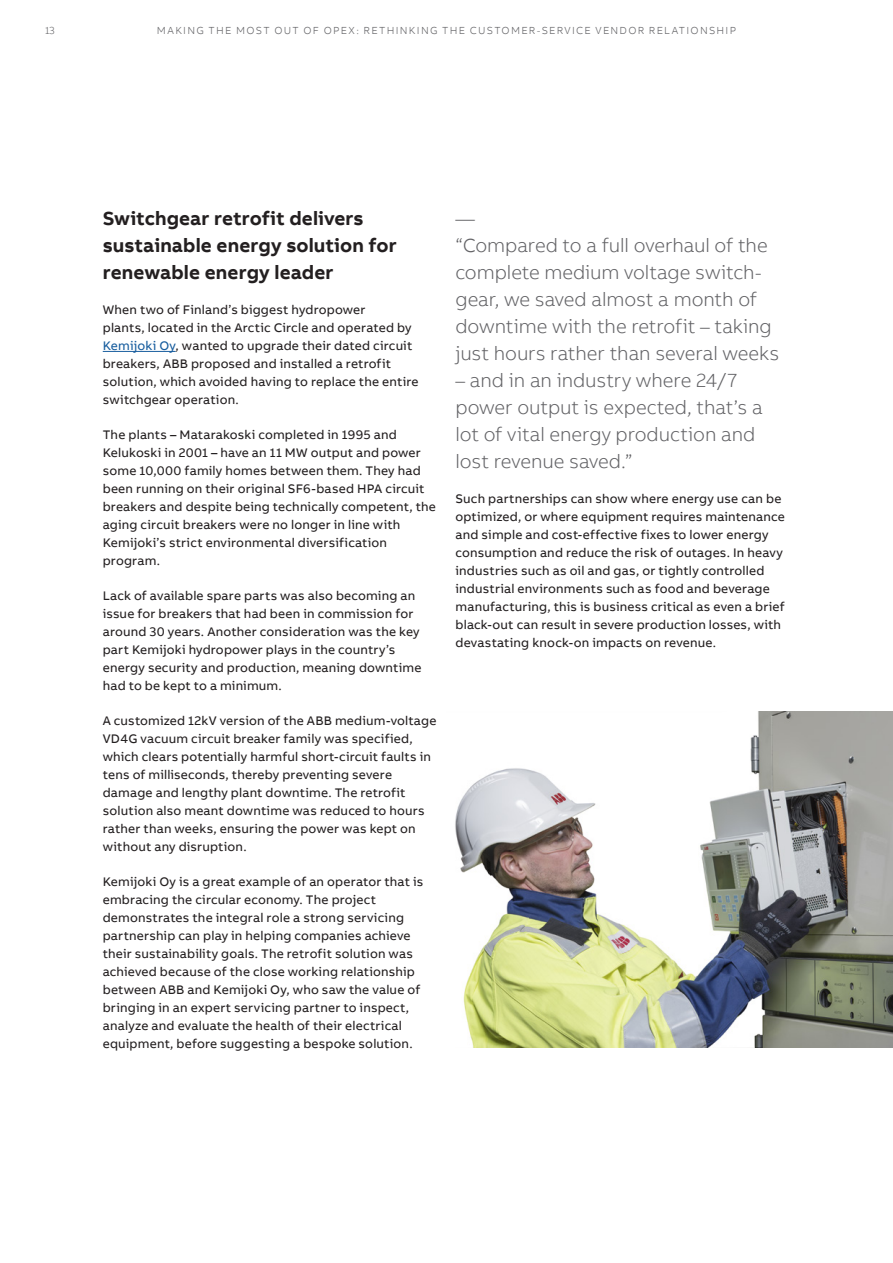
<style>
.page{position:relative;width:893px;height:1263px;background:#fff}
.page>*{position:absolute;margin:0;border:0;box-sizing:border-box;transform-origin:0 0}
.Quote_13pt_18pt{font:300 19.5px/27px "AB Bvoice";letter-spacing:-.005em;color:#636366}
.Subheadline_S_13pt_18pt_Bold{font:700 19.5px/27px "AB Bvoice";letter-spacing:.005em;color:#231f20}
.Copytext_8_5pt_12pt{font:12.75px/18px "AB Bvoice";letter-spacing:.015em;color:#231f20}
.t1{font:300 10.5px "AB Bvoice";letter-spacing:.12em;color:#636366}
.s1{color:#175d9e}
</style>
<div class="page">
<hr style="left:103px;top:351px;width:73px;height:1px;background:#175d9e">
<img style="left:455px;top:711px;width:438px;height:337px">
<p class="t1" style="left:45px;top:24px;width:11px">13</p>
<p class="t1" style="left:157px;top:24px;width:580px">MAKING THE MOST OUT OF OPEX: RETHINKING THE CUSTOMER-SERVICE VENDOR RELATIONSHIP</p>
<p class="Subheadline_S_13pt_18pt_Bold" style="left:103px;top:204px;width:296px">Switchgear retrofit delivers sustainable energy solution for renewable energy leader</p>
<p class="Copytext_8_5pt_12pt" style="left:103px;top:300px;width:317px">When two of Finland’s biggest hydropower<br>plants, located in the Arctic Circle and operated by <span class="s1">Kemijoki Oy</span>, wanted to upgrade their dated circuit breakers, ABB proposed and installed a retrofit solution, which avoided having to replace the entire switchgear operation.</p>
<p class="Copytext_8_5pt_12pt" style="left:103px;top:425px;width:335px">The plants – Matarakoski completed in 1995 and Kelukoski in 2001 – have an 11 MW output and power some 10,000 family homes between them. They had been running on their original SF6-based HPA circuit breakers and despite being technically competent, the aging circuit breakers were no longer in line with Kemijoki’s strict environmental diversification program.</p>
<p class="Copytext_8_5pt_12pt" style="left:103px;top:586px;width:320px">Lack of available spare parts was also becoming an issue for breakers that had been in commission for around 30 years. Another consideration was the key part Kemijoki hydropower plays in the country’s energy security and production, meaning downtime had to be kept to a minimum.</p>
<p class="Copytext_8_5pt_12pt" style="left:103px;top:711px;width:335px">A customized 12kV version of the ABB medium-voltage VD4G vacuum circuit breaker family was specified, which clears potentially harmful short-circuit faults in tens of milliseconds, thereby preventing severe damage and lengthy plant downtime. The retrofit solution also meant downtime was reduced to hours rather than weeks, ensuring the power was kept on without any disruption.</p>
<p class="Copytext_8_5pt_12pt" style="left:103px;top:872px;width:322px">Kemijoki Oy is a great example of an operator that is embracing the circular economy. The project demonstrates the integral role a strong servicing partnership can play in helping companies achieve their sustainability goals. The retrofit solution was achieved because of the close working relationship between ABB and Kemijoki Oy, who saw the value of bringing in an expert servicing partner to inspect, analyze and evaluate the health of their electrical equipment, before suggesting a bespoke solution.</p>
<p class="Quote_13pt_18pt" style="left:455px;top:204px;width:21px">—</p>
<p class="Quote_13pt_18pt" style="left:455px;top:231px;width:325px">“Compared to a full overhaul of the complete medium voltage switch&shy;gear, we saved almost a month of downtime with the retrofit – taking just hours rather than several weeks</p>
<p class="Quote_13pt_18pt" style="left:455px;top:366px;width:309px">– and in an industry where 24/7 power output is expected, that’s a lot of vital energy production and lost revenue saved.”</p>
<p class="Copytext_8_5pt_12pt" style="left:455px;top:489px;width:331px">Such partnerships can show where energy use can be optimized, or where equipment requires maintenance and simple and cost-effective fixes to lower energy consumption and reduce the risk of outages. In heavy industries such as oil and gas, or tightly controlled industrial environments such as food and beverage manufacturing, this is business critical as even a brief black-out can result in severe production losses, with devastating knock-on impacts on revenue.</p>
</div>
